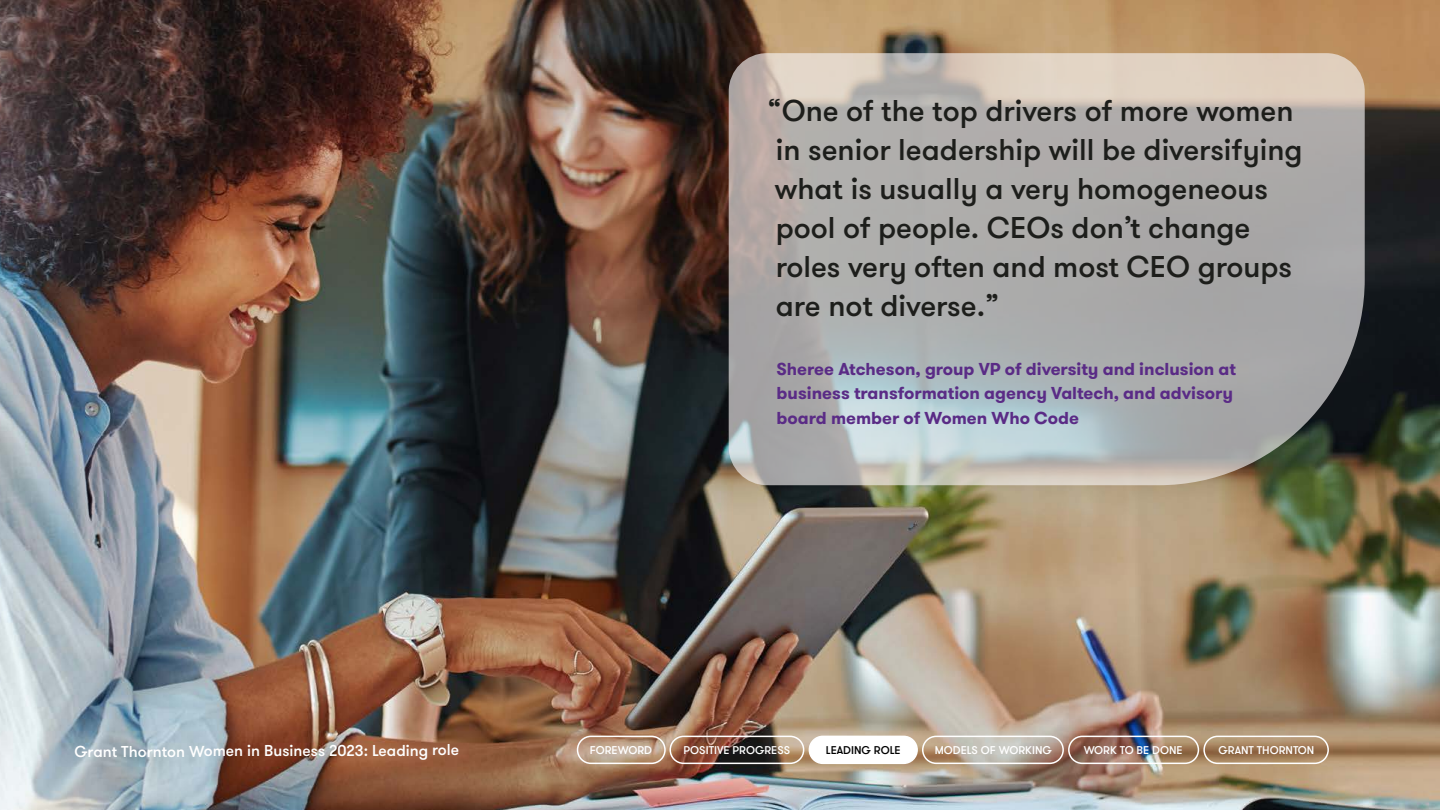
<style>
.page{position:relative;width:1440px;height:810px;background:#fff}
.page>*{position:absolute;margin:0;border:0;box-sizing:border-box;transform-origin:0 0}
.t1{font:500 30px/39px "GT Walsheim Pro Combined";color:#1d1e1b}
.t2{font:700 17.25px/24.8px "GT Walsheim Pro";color:#5a2b86}
.t3{font:500 15.75px "GT Walsheim Pro Combined";letter-spacing:-.005em;color:#fff}
.t4{font:500 11.25px "GT Walsheim Pro Combined";color:#fff}
.t5{font:500 11.25px "GT Walsheim Pro Combined";color:#000}
</style>
<div class="page">
<img style="left:0;top:0;width:1440px;height:810px">
<div style="left:922px;top:736px;width:142px;height:28px;border:2px solid #fff;border-radius:13px"></div>
<div style="left:1068px;top:736px;width:131px;height:28px;border:2px solid #fff;border-radius:13px"></div>
<div style="left:1203px;top:736px;width:126px;height:28px;border:2px solid #fff;border-radius:13px"></div>
<div style="left:577px;top:736px;width:89px;height:28px;border:2px solid #fff;border-radius:13px"></div>
<div style="left:809px;top:736px;width:108px;height:27px;background:#fff;border-radius:13px"></div>
<div style="left:809px;top:736px;width:109px;height:28px;border:2px solid #fff;border-radius:13px"></div>
<div style="left:669px;top:736px;width:135px;height:28px;border:2px solid #fff;border-radius:13px"></div>
<svg style="left:729px;top:53px;width:636px;height:432px;background:#aeadab"></svg>
<p class="t1" style="left:768px;top:92px;width:536px">“One of the top drivers of more women in senior leadership will be diversifying what is usually a very homogeneous pool of people. CEOs don’t change roles very often and most CEO groups are not diverse.”</p>
<p class="t2" style="left:777px;top:356px;width:461px">Sheree Atcheson, group VP of diversity and inclusion at business transformation agency Valtech, and advisory board member of Women Who Code</p>
<p class="t3" style="left:74px;top:741px;width:386px">Grant Thornton Women in Business 2023: Leading role</p>
<p class="t4" style="left:590px;top:744px;width:64px">FOREWORD</p>
<p class="t4" style="left:684px;top:744px;width:108px">POSITIVE PROGRESS</p>
<p class="t5" style="left:826px;top:744px;width:76px">LEADING ROLE</p>
<p class="t4" style="left:935px;top:744px;width:119px">MODELS OF WORKING</p>
<p class="t4" style="left:1084px;top:744px;width:100px">WORK TO BE DONE</p>
<p class="t4" style="left:1218px;top:744px;width:98px">GRANT THORNTON</p>
</div>
